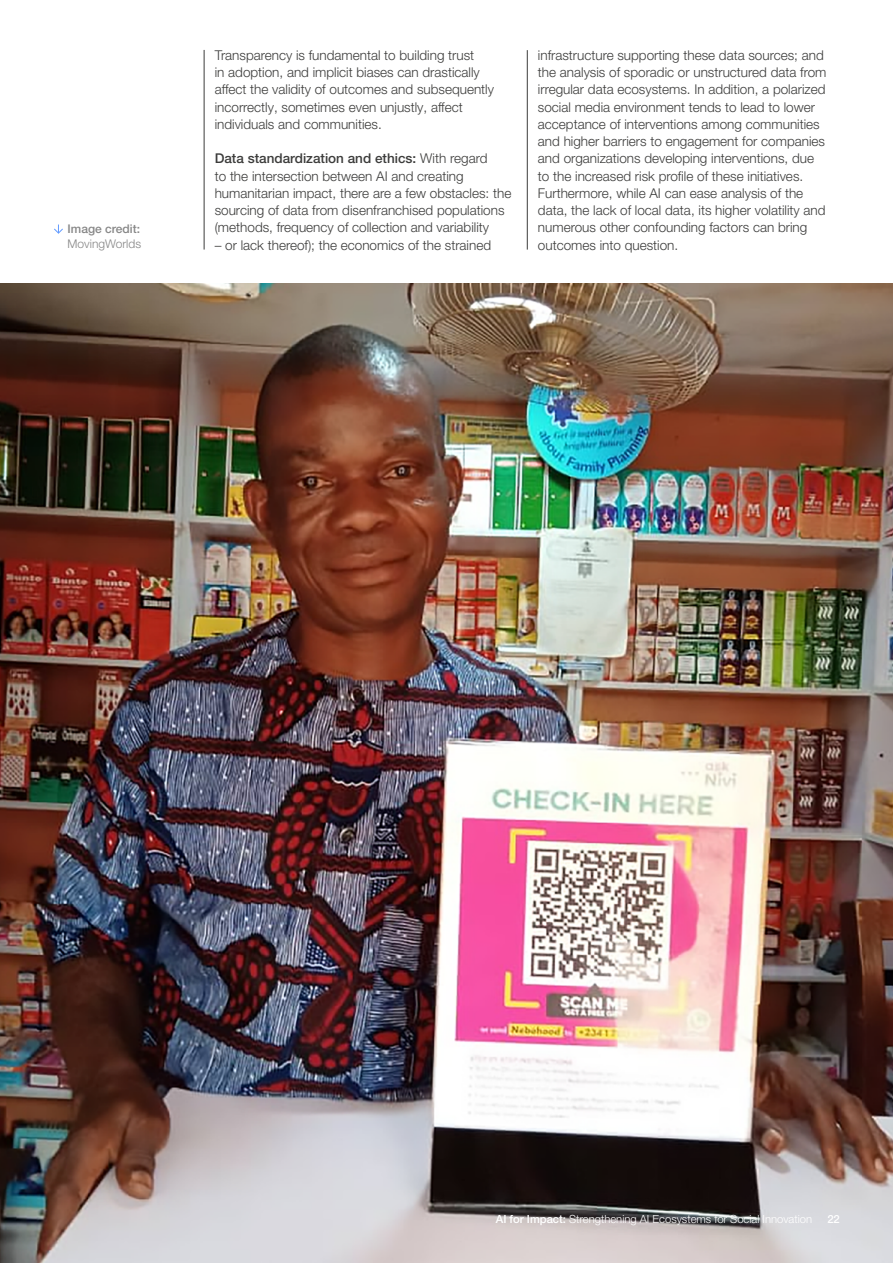
<style>
.page{position:relative;width:893px;height:1263px;background:#fff}
.page>*{position:absolute;margin:0;border:0;box-sizing:border-box;transform-origin:0 0}
.t1{font:300 13.5px/17.2px "Helvetica Neue LT Pro";color:#3c3c3b}
.t2{font:500 12px "Helvetica Neue LT Pro";color:#878787}
.t3{font:300 12px "Helvetica Neue LT Pro";color:#878787}
.t4{font:300 11.25px "Helvetica Neue LT Pro";color:#fff}
.t5{font:500 11.25px "Helvetica Neue LT Pro";color:#fff}
.s1{font-weight:500}
</style>
<div class="page">
<hr style="left:527px;top:50px;width:1px;height:200px;background:#3c3c3b">
<hr style="left:204px;top:50px;width:1px;height:200px;background:#3c3c3b">
<img style="left:0;top:283px;width:893px;height:980px">
<svg style="left:54px;top:225px;width:9px;height:9px"></svg>
<p class="t2" style="left:68px;top:221px;width:74px">Image credit:</p>
<p class="t3" style="left:68px;top:236px;width:75px">MovingWorlds</p>
<p class="t1" style="left:215px;top:46px;width:281px">Transparency is fundamental to building trust<br>in adoption, and implicit biases can drastically affect the validity of outcomes and subsequently incorrectly, sometimes even unjustly, affect individuals and communities.</p>
<p class="t1" style="left:215px;top:150px;width:298px"><span class="s1">Data standardization and ethics:</span> With regard<br>to the intersection between AI and creating humanitarian impact, there are a few obstacles: the sourcing of data from disenfranchised populations (methods, frequency of collection and variability</p>
<p class="t1" style="left:215px;top:236px;width:278px">– or lack thereof); the economics of the strained</p>
<p class="t1" style="left:538px;top:46px;width:290px">infrastructure supporting these data sources; and the analysis of sporadic or unstructured data from irregular data ecosystems. In addition, a polarized social media environment tends to lead to lower acceptance of interventions among communities and higher barriers to engagement for companies and organizations developing interventions, due to the increased risk profile of these initiatives.<br>Furthermore, while AI can ease analysis of the data, the lack of local data, its higher volatility and numerous other confounding factors can bring outcomes into question.</p>
<p class="t4" style="left:496px;top:1212px;width:318px"><span class="s1">AI for Impact:</span> Strengthening AI Ecosystems for Social Innovation</p>
<p class="t5" style="left:827px;top:1212px;width:14px">22</p>
</div>
